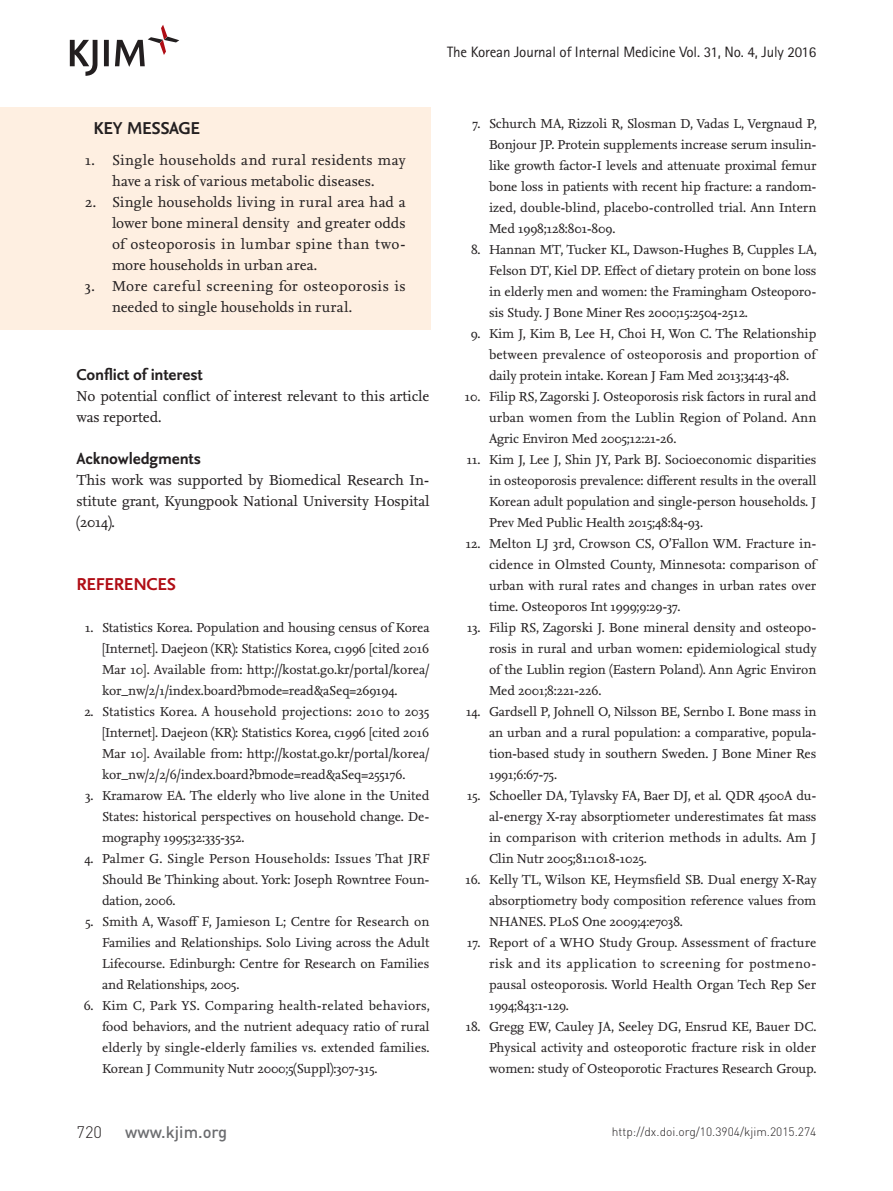
<style>
.page{position:relative;width:893px;height:1191px;background:#fff}
.page>*{position:absolute;margin:0;border:0;box-sizing:border-box;transform-origin:0 0}
.제목1{font:700 18px "Nexus Sans";letter-spacing:-.025em;color:#b00d15}
.키메세지제목{font:700 18px "Nexus Sans";letter-spacing:-.02em;color:#231f20}
.제목2{font:700 16.5px "Nexus Sans";letter-spacing:-.01em;color:#231f20}
.t1{font:500 16.5px "DIN Pro";color:#6c6d70}
.t2{font:300 16.5px "DIN Pro";color:#231f20}
.제목밑본문{font:15px/21px "Nexus Serif";letter-spacing:-.005em;color:#231f20;text-align:justify}
.제목밑본문-2{font:15px/21px "Nexus Serif";letter-spacing:.015em;color:#231f20}
.t3{font:15px "Rotis Sans Serif Std";letter-spacing:-.01em;color:#231f20}
.t4{font:13.5px/21px "Nexus Serif";letter-spacing:-.01em;color:#231f20;text-align:justify}
.t5{font:300 12px "DIN Pro";color:#231f20}
</style>
<div class="page">
<svg style="left:70px;top:25px;width:109px;height:51px"></svg>
<div style="left:0;top:107px;width:431px;height:223px;background:#feefe1"></div>
<p class="t3" style="left:447px;top:43px;width:371px">The Korean Journal of Internal Medicine Vol. 31, No. 4, July 2016</p>
<p class="키메세지제목" style="left:94px;top:117px;width:108px">KEY MESSAGE</p>
<p class="제목밑본문" style="left:85px;top:150px;width:322px;text-align:center">1. Single households and rural residents may have a risk of various metabolic diseases.</p>
<p class="제목밑본문" style="left:112px;top:192px;width:295px;text-indent:-27px">2. Single households living in rural area had a lower bone mineral density and greater odds of osteoporosis in lumbar spine than two&shy;more households in urban area.</p>
<p class="제목밑본문-2" style="left:112px;top:276px;width:295px;text-indent:-27px">3. More careful screening for osteoporosis is needed to single households in rural.</p>
<p class="제목2" style="left:77px;top:364px;width:128px">Conflict of interest</p>
<p class="제목밑본문" style="left:77px;top:385px;width:354px">No potential conflict of interest relevant to this article was reported.</p>
<p class="제목2" style="left:77px;top:448px;width:126px">Acknowledgments</p>
<p class="제목밑본문" style="left:77px;top:469px;width:354px">This work was supported by Biomedical Research In&shy;stitute grant, Kyungpook National University Hospital (2014).</p>
<p class="제목1" style="left:77px;top:572px;width:101px">REFERENCES</p>
<p class="t4" style="left:102px;top:616px;width:329px;text-indent:-17px">1. Statistics Korea. Population and housing census of Korea [Internet]. Daejeon (KR): Statistics Korea, c1996 [cited 2016<br>Mar 10]. Available from: http://kostat.go.kr/portal/korea/ kor_nw/2/1/index.board?bmode=read&amp;aSeq=269194.</p>
<p class="t4" style="left:102px;top:700px;width:329px;text-indent:-18px">2. Statistics Korea. A household projections: 2010 to 2035 [Internet]. Daejeon (KR): Statistics Korea, c1996 [cited 2016<br>Mar 10]. Available from: http://kostat.go.kr/portal/korea/ kor_nw/2/2/6/index.board?bmode=read&amp;aSeq=255176.</p>
<p class="t4" style="left:102px;top:784px;width:329px;text-indent:-17px">3. Kramarow EA. The elderly who live alone in the United States: historical perspectives on household change. De&shy;mography 1995;32:335-352.</p>
<p class="t4" style="left:102px;top:847px;width:329px;text-indent:-18px">4. Palmer G. Single Person Households: Issues That JRF Should Be Thinking about. York: Joseph Rowntree Foun&shy;dation, 2006.</p>
<p class="t4" style="left:102px;top:910px;width:329px;text-indent:-17px">5. Smith A, Wasoff F, Jamieson L; Centre for Research on Families and Relationships. Solo Living across the Adult Lifecourse. Edinburgh: Centre for Research on Families and Relationships, 2005.</p>
<p class="t4" style="left:102px;top:994px;width:329px;text-indent:-18px">6. Kim C, Park YS. Comparing health-related behaviors, food behaviors, and the nutrient adequacy ratio of rural elderly by single-elderly families vs. extended families.<br>Korean J Community Nutr 2000;5(Suppl):307-315.</p>
<p class="t2" style="left:77px;top:1120px;width:27px">720</p>
<p class="t1" style="left:125px;top:1120px;width:104px">www.kjim.org</p>
<p class="t4" style="left:489px;top:112px;width:329px;text-indent:-17px">7. Schurch MA, Rizzoli R, Slosman D, Vadas L, Vergnaud P, Bonjour JP. Protein supplements increase serum insulin&shy;like growth factor-I levels and attenuate proximal femur bone loss in patients with recent hip fracture: a random&shy;ized, double-blind, placebo-controlled trial. Ann Intern Med 1998;128:801-809.</p>
<p class="t4" style="left:489px;top:238px;width:329px;text-indent:-18px">8. Hannan MT, Tucker KL, Dawson-Hughes B, Cupples LA, Felson DT, Kiel DP. Effect of dietary protein on bone loss in elderly men and women: the Framingham Osteoporo&shy;sis Study. J Bone Miner Res 2000;15:2504-2512.</p>
<p class="t4" style="left:489px;top:322px;width:329px;text-indent:-18px">9. Kim J, Kim B, Lee H, Choi H, Won C. The Relationship between prevalence of osteoporosis and proportion of daily protein intake. Korean J Fam Med 2013;34:43-48.</p>
<p class="t4" style="left:489px;top:385px;width:329px;text-indent:-24px">10. Filip RS, Zagorski J. Osteoporosis risk factors in rural and urban women from the Lublin Region of Poland. Ann Agric Environ Med 2005;12:21-26.</p>
<p class="t4" style="left:489px;top:448px;width:329px;text-indent:-22px">11. Kim J, Lee J, Shin JY, Park BJ. Socioeconomic disparities in osteoporosis prevalence: different results in the overall Korean adult population and single-person households. J Prev Med Public Health 2015;48:84-93.</p>
<p class="t4" style="left:489px;top:532px;width:329px;text-indent:-23px">12. Melton LJ 3rd, Crowson CS, O’Fallon WM. Fracture in&shy;cidence in Olmsted County, Minnesota: comparison of urban with rural rates and changes in urban rates over time. Osteoporos Int 1999;9:29-37.</p>
<p class="t4" style="left:489px;top:616px;width:329px;text-indent:-22px">13. Filip RS, Zagorski J. Bone mineral density and osteopo&shy;rosis in rural and urban women: epidemiological study of the Lublin region (Eastern Poland). Ann Agric Environ Med 2001;8:221-226.</p>
<p class="t4" style="left:489px;top:700px;width:329px;text-indent:-23px">14. Gardsell P, Johnell O, Nilsson BE, Sernbo I. Bone mass in an urban and a rural population: a comparative, popula&shy;tion-based study in southern Sweden. J Bone Miner Res 1991;6:67-75.</p>
<p class="t4" style="left:489px;top:784px;width:329px;text-indent:-22px">15. Schoeller DA, Tylavsky FA, Baer DJ, et al. QDR 4500A du&shy;al-energy X-ray absorptiometer underestimates fat mass in comparison with criterion methods in adults. Am J Clin Nutr 2005;81:1018-1025.</p>
<p class="t4" style="left:489px;top:868px;width:329px;text-indent:-24px">16. Kelly TL, Wilson KE, Heymsfield SB. Dual energy X-Ray absorptiometry body composition reference values from NHANES. PLoS One 2009;4:e7038.</p>
<p class="t4" style="left:489px;top:931px;width:329px;text-indent:-22px">17. Report of a WHO Study Group. Assessment of fracture risk and its application to screening for postmeno&shy;pausal osteoporosis. World Health Organ Tech Rep Ser 1994;843:1-129.</p>
<p class="t4" style="left:489px;top:1015px;width:329px;text-indent:-23px">18. Gregg EW, Cauley JA, Seeley DG, Ensrud KE, Bauer DC.<br>Physical activity and osteoporotic fracture risk in older women: study of Osteoporotic Fractures Research Group.</p>
<p class="t5" style="left:612px;top:1123px;width:206px">http://dx.doi.org/10.3904/kjim.2015.274</p>
</div>
